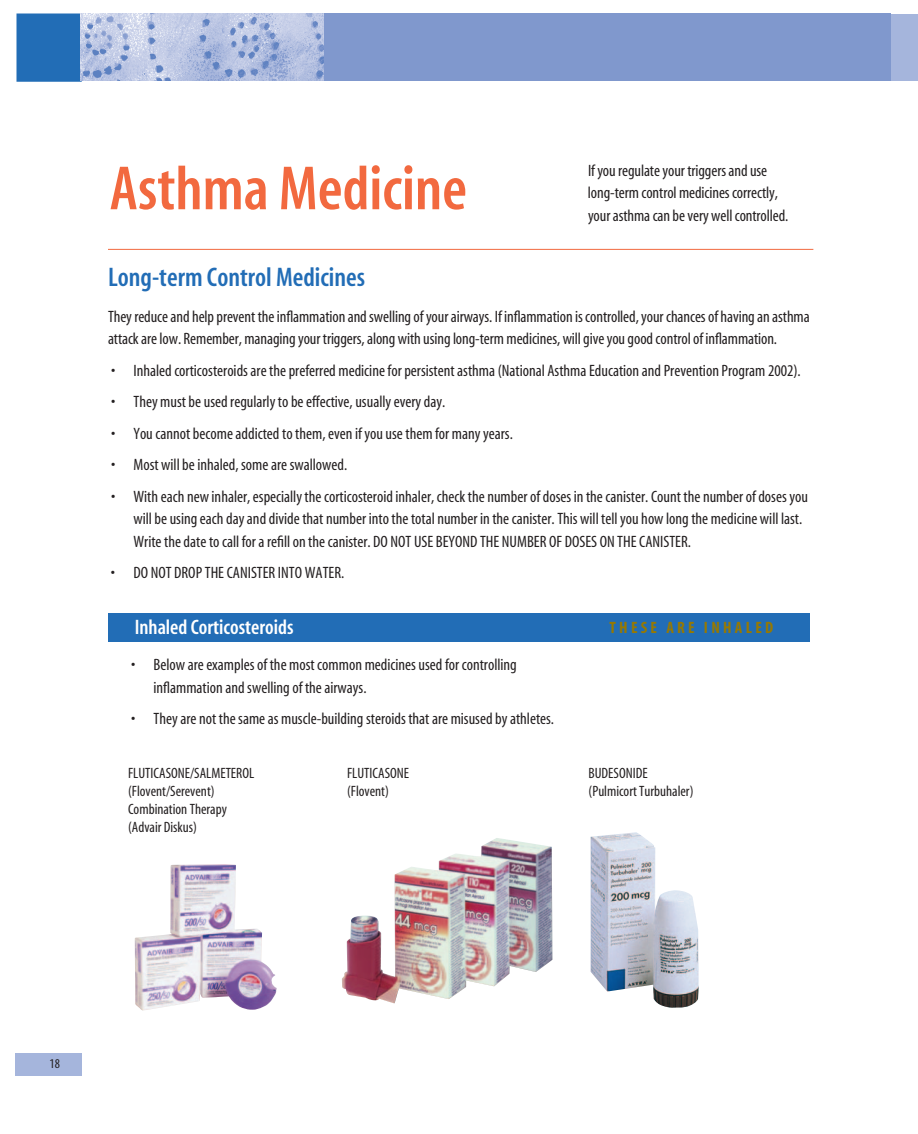
<style>
.page{position:relative;width:918px;height:1134px;background:#fff}
.page>*{position:absolute;margin:0;border:0;box-sizing:border-box;transform-origin:0 0}
.t1{font:63px "Myriad MM 565 300";color:#f2693f}
.t2{font:27px "Myriad MM 565 300";color:#226db6}
.t3{font:21px "Myriad MM 565 300";color:#fff}
.t4{font:16.5px/22.5px "Myriad MM 400 300";color:#231f20}
.t5{font:16.5px "Myriad MM 700 300";letter-spacing:.2em;color:#977901}
.t6{font:15px/18px "Myriad MM 400 300";color:#231f20}
.t7{font:13.5px "Myriad MM 400 300";color:#231f20}
</style>
<div class="page">
<div style="left:17px;top:14px;width:64px;height:67px;background:#226db6"></div>
<div style="left:16px;top:14px;width:66px;height:68px;border:2px solid #226db6"></div>
<div style="left:324px;top:14px;width:567px;height:67px;background:#8098cd"></div>
<img style="left:81px;top:14px;width:243px;height:67px">
<div style="left:15px;top:1054px;width:67px;height:22px;background:#a5b5dc"></div>
<div style="left:891px;top:15px;width:27px;height:66px;background:#a5b5dc"></div>
<hr style="left:108px;top:249px;width:705px;height:1px;background:#f2693f">
<div style="left:108px;top:614px;width:702px;height:28px;background:#226db6"></div>
<img style="left:135px;top:864px;width:142px;height:146px">
<img style="left:342px;top:838px;width:210px;height:166px">
<img style="left:591px;top:832px;width:108px;height:176px">
<h1 class="t1" style="left:110px;top:158px;width:359px">Asthma Medicine</h1>
<p class="t4" style="left:588px;top:160px;width:202px">If you regulate your triggers and use long-term control medicines correctly, your asthma can be very well controlled.</p>
<h2 class="t2" style="left:108px;top:264px;width:259px">Long-term Control Medicines</h2>
<p class="t4" style="left:108px;top:306px;width:703px">They reduce and help prevent the inflammation and swelling of your airways. If inflammation is controlled, your chances of having an asthma attack are low. Remember, managing your triggers, along with using long-term medicines, will give you good control of inflammation.</p>
<p class="t4" style="left:111px;top:360px;width:691px">• Inhaled corticosteroids are the preferred medicine for persistent asthma (National Asthma Education and Prevention Program 2002).</p>
<p class="t4" style="left:111px;top:391px;width:336px">• They must be used regularly to be effective, usually every day.</p>
<p class="t4" style="left:111px;top:423px;width:403px">• You cannot become addicted to them, even if you use them for many years.</p>
<p class="t4" style="left:111px;top:454px;width:238px">• Most will be inhaled, some are swallowed.</p>
<p class="t4" style="left:134px;top:486px;width:676px;text-indent:-22px">• With each new inhaler, especially the corticosteroid inhaler, check the number of doses in the canister. Count the number of doses you will be using each day and divide that number into the total number in the canister. This will tell you how long the medicine will last.<br>Write the date to call for a refill on the canister. DO NOT USE BEYOND THE NUMBER OF DOSES ON THE CANISTER.</p>
<p class="t4" style="left:111px;top:562px;width:235px">• DO NOT DROP THE CANISTER INTO WATER.</p>
<p class="t3" style="left:135px;top:617px;width:160px">Inhaled Corticosteroids</p>
<p class="t4" style="left:154px;top:654px;width:365px;text-indent:-22px">• Below are examples of the most common medicines used for controlling inflammation and swelling of the airways.</p>
<p class="t4" style="left:131px;top:708px;width:425px">• They are not the same as muscle-building steroids that are misused by athletes.</p>
<p class="t5" style="left:609px;top:619px;width:165px">THESE ARE INHALED</p>
<p class="t6" style="left:128px;top:765px;width:128px">FLUTICASONE/SALMETEROL</p>
<p class="t6" style="left:347px;top:765px;width:63px">FLUTICASONE</p>
<p class="t6" style="left:589px;top:765px;width:61px">BUDESONIDE</p>
<p class="t6" style="left:128px;top:783px;width:88px">(Flovent/Serevent)</p>
<p class="t6" style="left:347px;top:783px;width:43px">(Flovent)</p>
<p class="t6" style="left:589px;top:783px;width:106px">(Pulmicort Turbuhaler)</p>
<p class="t6" style="left:128px;top:801px;width:100px">Combination Therapy (Advair Diskus)</p>
<p class="t7" style="left:50px;top:1057px;width:12px">18</p>
</div>
